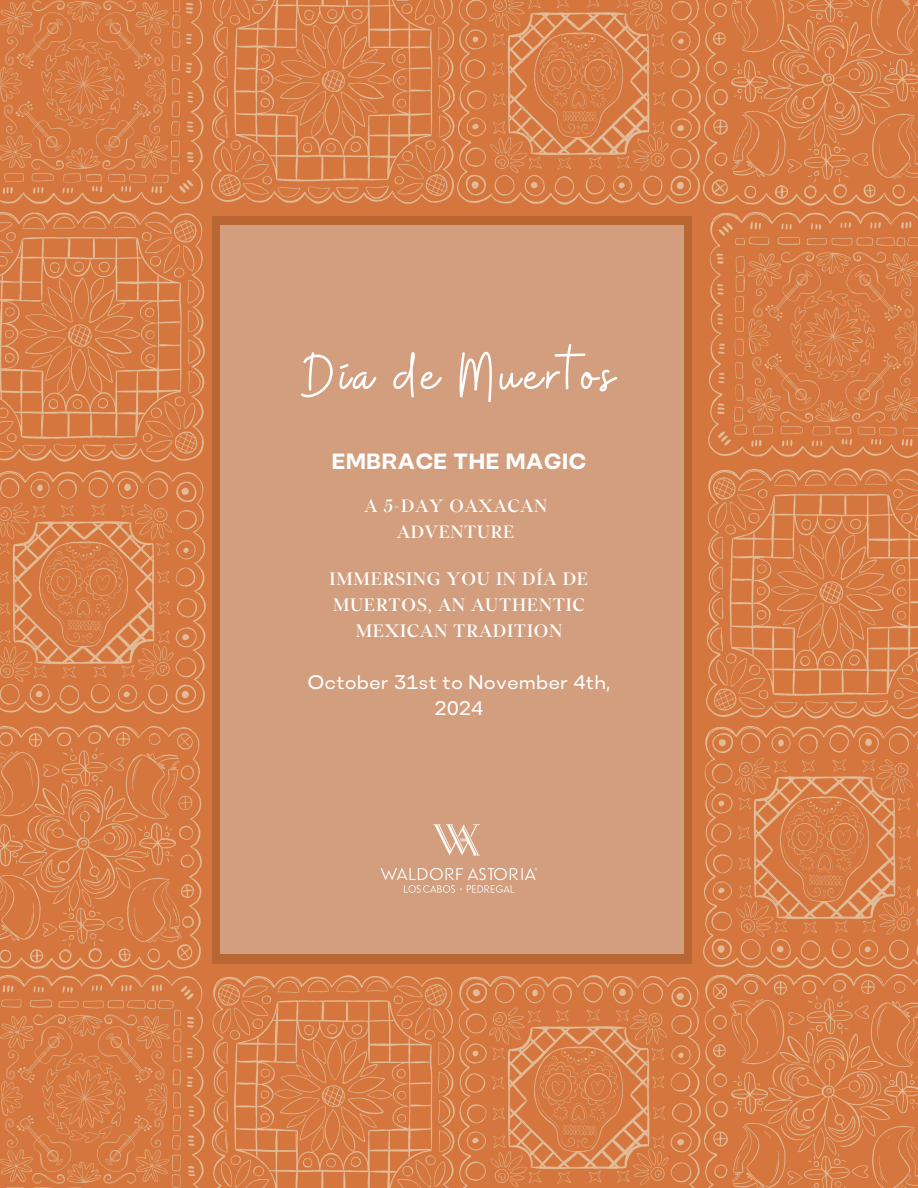
<style>
.page{position:relative;width:918px;height:1188px;background:#d4763d}
.page>*{position:absolute;margin:0;border:0;box-sizing:border-box;transform-origin:0 0}
.t1{font:63px "Buffalo";letter-spacing:.065em;color:#fff}
.t2{font:700 21.15px "Astoria Sans";color:#fff}
.t3{font:18.9px/25.8px "Astoria Serif";color:#fff;text-align:center}
.t4{font:18.9px/25.8px "Astoria Sans";color:#fff;text-align:center}
.t5{font:18.6px/26px "Astoria Serif";color:#fff;text-align:center}
</style>
<div class="page">
<img style="left:0;top:212px;width:205px;height:249px">
<img style="left:0;top:0;width:204px;height:205px">
<img style="left:704px;top:0;width:214px;height:205px">
<img style="left:708px;top:212px;width:210px;height:246px">
<img style="left:704px;top:973px;width:214px;height:215px">
<img style="left:0;top:974px;width:205px;height:214px">
<img style="left:212px;top:975px;width:243px;height:213px">
<img style="left:458px;top:975px;width:242px;height:213px">
<img style="left:0;top:471px;width:206px;height:243px">
<img style="left:704px;top:726px;width:214px;height:243px">
<img style="left:0;top:726px;width:202px;height:244px">
<img style="left:706px;top:469px;width:212px;height:249px">
<div style="left:212px;top:216px;width:480px;height:747px;background:#b86634"></div>
<div style="left:220px;top:226px;width:464px;height:728px;background:#d29e7e"></div>
<img style="left:380px;top:824px;width:158px;height:69px">
<img style="left:457px;top:0;width:243px;height:204px">
<img style="left:212px;top:0;width:243px;height:203px">
<p class="t1" style="left:303px;top:334px;width:313px">Día de Muertos</p>
<p class="t2" style="left:332px;top:449px;width:257px">EMBRACE THE MAGIC</p>
<p class="t5" style="left:364px;top:493px;width:185px">A 5-DAY OAXACAN<br>ADVENTURE</p>
<p class="t3" style="left:329px;top:566px;width:261px">IMMERSING YOU IN DÍA DE<br>MUERTOS, AN AUTHENTIC<br>MEXICAN TRADITION</p>
<p class="t4" style="left:308px;top:669px;width:304px">October 31st to November 4th,<br>2024</p>
</div>
